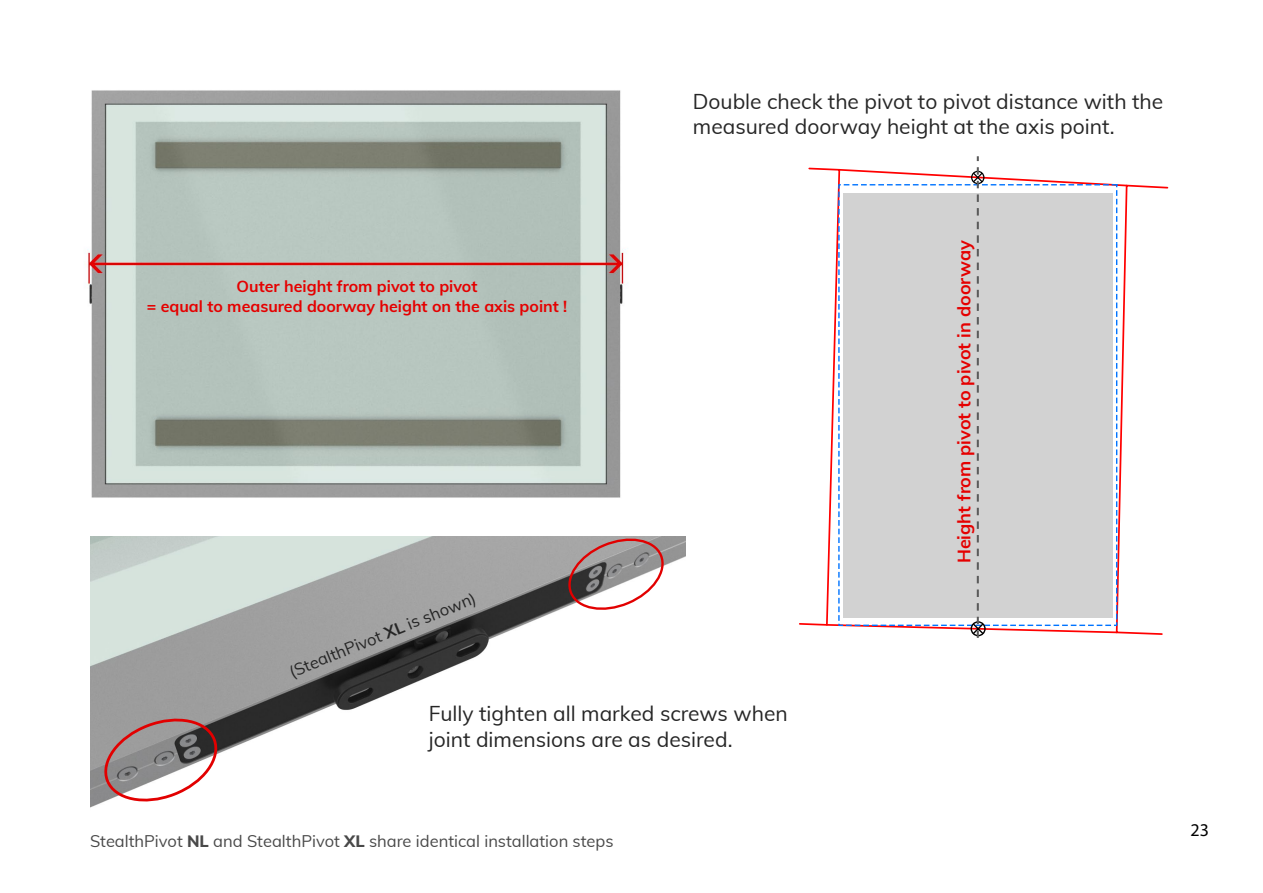
<style>
.page{position:relative;width:1263px;height:893px;background:#fff}
.page>*{position:absolute;margin:0;border:0;box-sizing:border-box;transform-origin:0 0}
.t1{font:21px/25.2px "Muli";color:#262626}
.t2{font:700 18px "Muli";color:#e50000}
.t3{font:18px "Myriad Pro";color:#000}
.t4{font:16.5px "Muli";color:#494949}
.t5{font:16.5px "Muli";color:#262626}
.t6{font:700 16.05px/19.2px "Muli";color:#e50000;text-align:center}
.s1{font-weight:700}
.s2{font-weight:800}
</style>
<div class="page">
<img style="left:87px;top:90px;width:541px;height:408px">
<img style="left:90px;top:536px;width:595px;height:272px">
<svg style="left:96px;top:711px;width:125px;height:97px"></svg>
<svg style="left:561px;top:536px;width:107px;height:81px"></svg>
<svg style="left:799px;top:157px;width:370px;height:480px"></svg>
<p class="t1" style="left:693px;top:88px;width:472px">Double check the pivot to pivot distance with the measured doorway height at the axis point.</p>
<p class="t6" style="left:147px;top:276px;width:422px">Outer height from pivot to pivot<br>= equal to measured doorway height on the axis point !</p>
<p class="t5" style="left:286px;top:661px;width:201px;rotate:-22deg">(StealthPivot <span class="s1">XL</span> is shown)</p>
<p class="t1" style="left:429px;top:700px;width:360px">Fully tighten all marked screws when joint dimensions are as desired.</p>
<p class="t4" style="left:90px;top:829px;width:525px">StealthPivot <span class="s2">NL</span> and StealthPivot <span class="s2">XL</span> share identical installation steps</p>
<p class="t2" style="left:951px;top:563px;width:324px;rotate:-90deg">Height from pivot to pivot in doorway</p>
<p class="t3" style="left:1190px;top:819px;width:20px">23</p>
</div>
